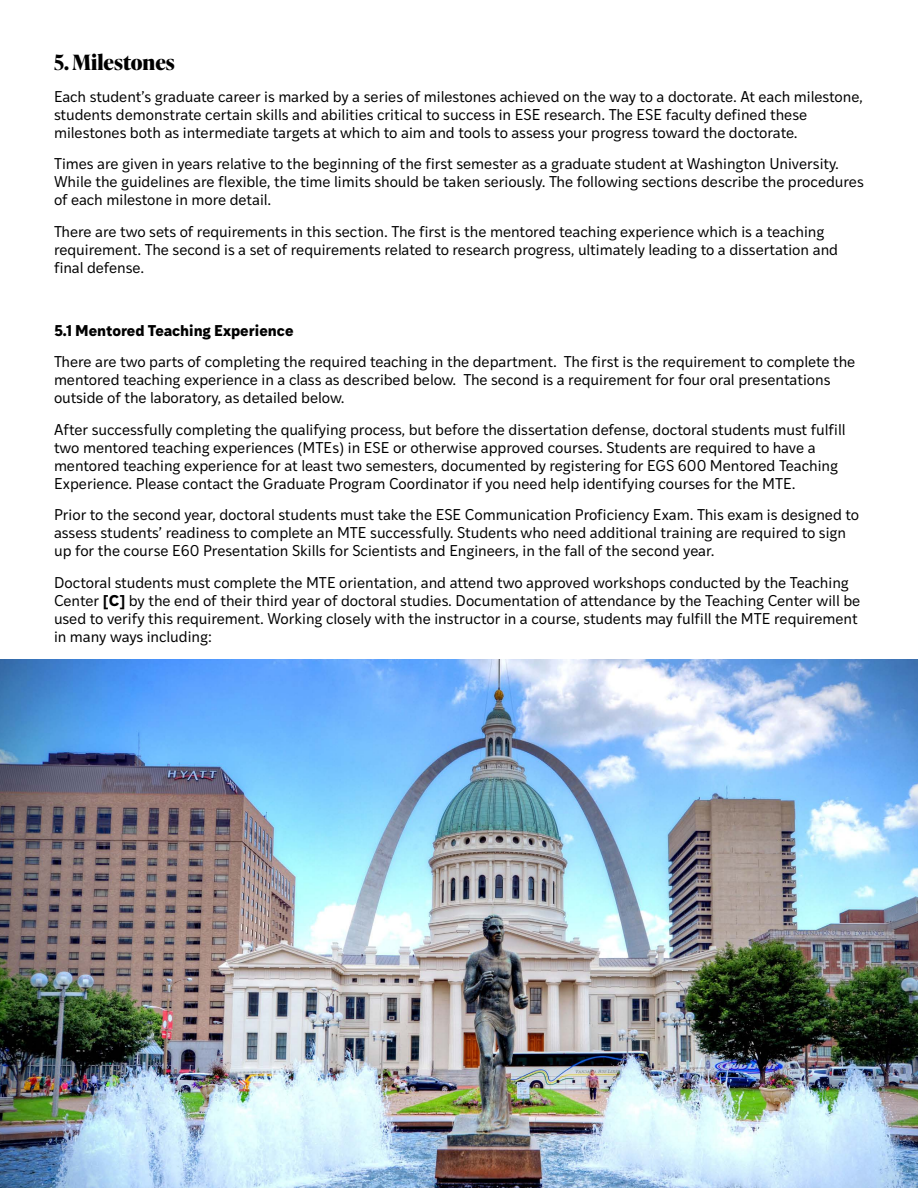
<style>
.page{position:relative;width:918px;height:1188px;background:#fff}
.page>*{position:absolute;margin:0;border:0;box-sizing:border-box;transform-origin:0 0}
.t1{font:700 21px "Ivy Presto Headline";color:#000}
.t2{font:15px/18px "Ivy Style Sans";color:#000}
.t3{font:700 15px "Ivy Style Sans";color:#000}
.s1{font-weight:700}
</style>
<div class="page">
<img style="left:0;top:660px;width:918px;height:528px">
<h1 class="t1" style="left:54px;top:47px;width:122px">5. Milestones</h1>
<p class="t2" style="left:54px;top:87px;width:811px">Each student’s graduate career is marked by a series of milestones achieved on the way to a doctorate. At each milestone, students demonstrate certain skills and abilities critical to success in ESE research. The ESE faculty defined these milestones both as intermediate targets at which to aim and tools to assess your progress toward the doctorate.</p>
<p class="t2" style="left:54px;top:154px;width:811px">Times are given in years relative to the beginning of the first semester as a graduate student at Washington University.<br>While the guidelines are flexible, the time limits should be taken seriously. The following sections describe the procedures of each milestone in more detail.</p>
<p class="t2" style="left:54px;top:222px;width:786px">There are two sets of requirements in this section. The first is the mentored teaching experience which is a teaching requirement. The second is a set of requirements related to research progress, ultimately leading to a dissertation and final defense.</p>
<p class="t3" style="left:54px;top:318px;width:241px">5.1 Mentored Teaching Experience</p>
<p class="t2" style="left:54px;top:352px;width:803px">There are two parts of completing the required teaching in the department. The first is the requirement to complete the mentored teaching experience in a class as described below. The second is a requirement for four oral presentations outside of the laboratory, as detailed below.</p>
<p class="t2" style="left:54px;top:420px;width:793px">After successfully completing the qualifying process, but before the dissertation defense, doctoral students must fulfill two mentored teaching experiences (MTEs) in ESE or otherwise approved courses. Students are required to have a mentored teaching experience for at least two semesters, documented by registering for EGS 600 Mentored Teaching Experience. Please contact the Graduate Program Coordinator if you need help identifying courses for the MTE.</p>
<p class="t2" style="left:54px;top:505px;width:807px">Prior to the second year, doctoral students must take the ESE Communication Proficiency Exam. This exam is designed to assess students’ readiness to complete an MTE successfully. Students who need additional training are required to sign up for the course E60 Presentation Skills for Scientists and Engineers, in the fall of the second year.</p>
<p class="t2" style="left:54px;top:573px;width:808px">Doctoral students must complete the MTE orientation, and attend two approved workshops conducted by the Teaching Center <span class="s1">[C]</span> by the end of their third year of doctoral studies. Documentation of attendance by the Teaching Center will be used to verify this requirement. Working closely with the instructor in a course, students may fulfill the MTE requirement in many ways including:</p>
</div>
